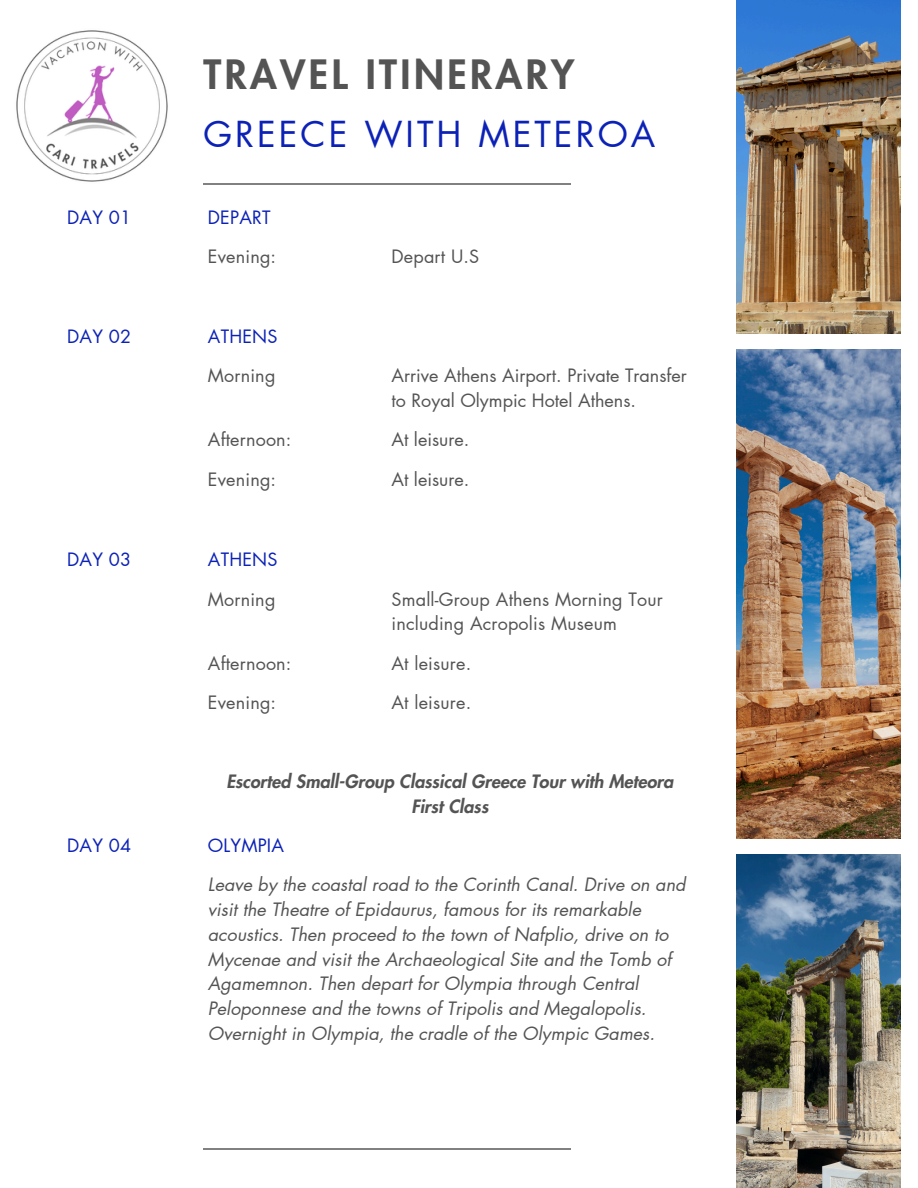
<style>
.page{position:relative;width:918px;height:1188px;background:#fff}
.page>*{position:absolute;margin:0;border:0;box-sizing:border-box;transform-origin:0 0}
.t1{font:800 39.45px "Futura LT Pro";letter-spacing:.085em;color:#545454}
.t2{font:34.95px "Futura LT Pro";letter-spacing:.085em;color:#0c22b6}
.t3{font:italic 18px/24.8px "Futura LT Pro";color:#545454}
.t4{font:18px/24.8px "Futura LT Pro";letter-spacing:.01em;color:#545454}
.t5{font:italic 800 18px/24.8px "Futura LT Pro";color:#545454;text-align:center}
.t6{font:18px "Futura LT Pro";letter-spacing:.01em;color:#0c22b6}
</style>
<div class="page">
<img style="left:736px;top:0;width:165px;height:333px">
<img style="left:736px;top:854px;width:165px;height:334px">
<img style="left:736px;top:349px;width:165px;height:490px">
<hr style="left:203px;top:183px;width:367px;height:2px;background:#828081">
<hr style="left:203px;top:1148px;width:367px;height:2px;background:#828081">
<img style="left:16px;top:30px;width:152px;height:152px">
<p class="t1" style="left:203px;top:57px;width:373px">TRAVEL ITINERARY</p>
<p class="t2" style="left:203px;top:118px;width:453px">GREECE WITH METEROA</p>
<p class="t6" style="left:67px;top:209px;width:66px">DAY 01</p>
<p class="t6" style="left:208px;top:209px;width:64px">DEPART</p>
<p class="t4" style="left:208px;top:245px;width:70px">Evening:</p>
<p class="t4" style="left:392px;top:245px;width:89px">Depart U.S</p>
<p class="t6" style="left:67px;top:328px;width:66px">DAY 02</p>
<p class="t6" style="left:208px;top:328px;width:71px">ATHENS</p>
<p class="t4" style="left:208px;top:364px;width:69px">Morning</p>
<p class="t4" style="left:392px;top:364px;width:297px">Arrive Athens Airport. Private Transfer to Royal Olympic Hotel Athens.</p>
<p class="t4" style="left:208px;top:428px;width:85px">Afternoon:</p>
<p class="t4" style="left:392px;top:428px;width:79px">At leisure.</p>
<p class="t4" style="left:208px;top:468px;width:70px">Evening:</p>
<p class="t4" style="left:392px;top:468px;width:79px">At leisure.</p>
<p class="t6" style="left:67px;top:551px;width:66px">DAY 03</p>
<p class="t6" style="left:208px;top:551px;width:71px">ATHENS</p>
<p class="t4" style="left:208px;top:587px;width:69px">Morning</p>
<p class="t4" style="left:392px;top:587px;width:273px">Small-Group Athens Morning Tour including Acropolis Museum</p>
<p class="t4" style="left:208px;top:652px;width:85px">Afternoon:</p>
<p class="t4" style="left:392px;top:652px;width:81px">At leisure.</p>
<p class="t4" style="left:208px;top:691px;width:70px">Evening:</p>
<p class="t4" style="left:392px;top:691px;width:81px">At leisure.</p>
<p class="t5" style="left:226px;top:770px;width:449px">Escorted Small-Group Classical Greece Tour with Meteora<br>First Class</p>
<p class="t6" style="left:67px;top:837px;width:66px">DAY 04</p>
<p class="t6" style="left:208px;top:837px;width:78px">OLYMPIA</p>
<p class="t3" style="left:208px;top:873px;width:479px">Leave by the coastal road to the Corinth Canal. Drive on and visit the Theatre of Epidaurus, famous for its remarkable acoustics. Then proceed to the town of Nafplio, drive on to Mycenae and visit the Archaeological Site and the Tomb of Agamemnon. Then depart for Olympia through Central Peloponnese and the towns of Tripolis and Megalopolis.</p>
<p class="t3" style="left:208px;top:1022px;width:448px">Overnight in Olympia, the cradle of the Olympic Games.</p>
</div>
